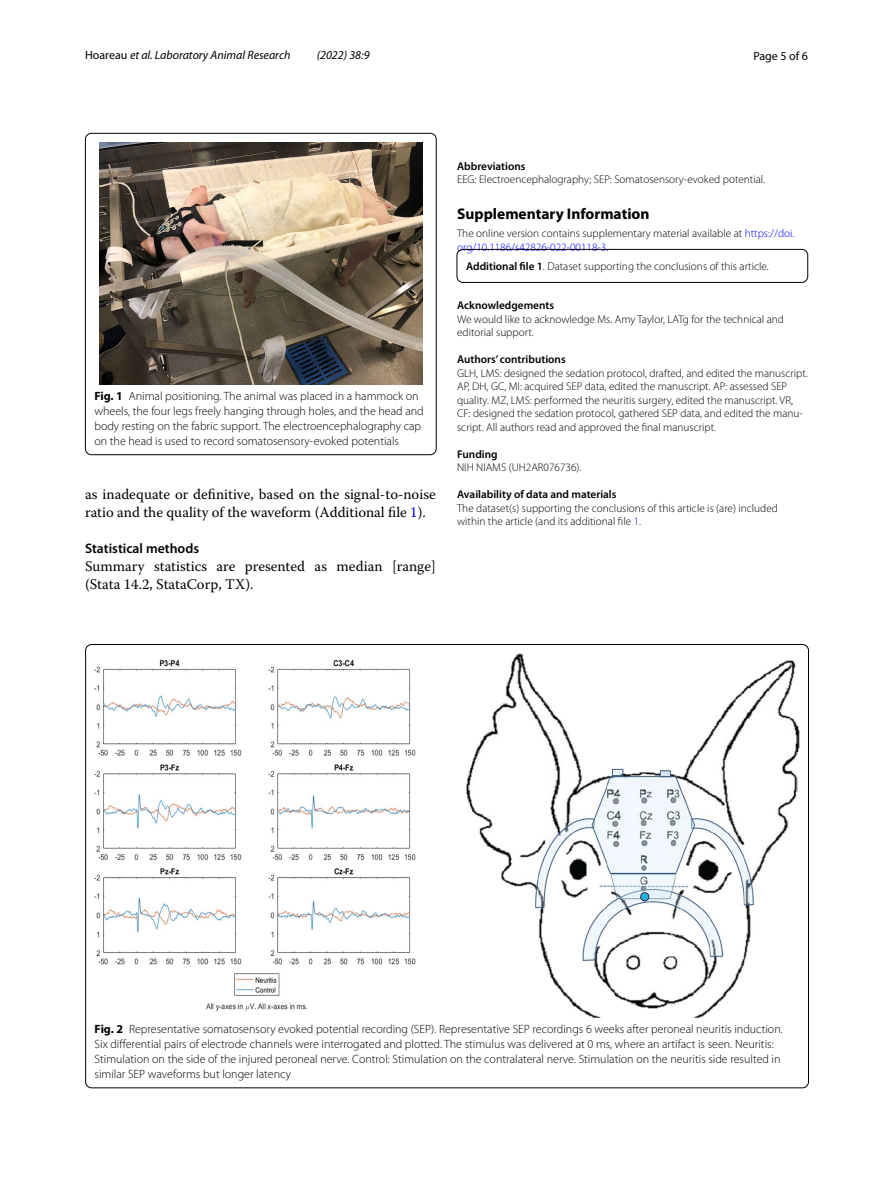
<style>
.page{position:relative;width:893px;height:1187px;background:#fff}
.page>*{position:absolute;margin:0;border:0;box-sizing:border-box;transform-origin:0 0}
.t1{font:700 15.45px "Myriad Pro";color:#000}
.t2{font:14.7px/18px "Warnock Pro";color:#000}
.t3{font:600 13.8px "Myriad Pro";color:#000}
.t4{font:300 12px/15px "Myriad Pro";color:#000}
.t5{font:italic 12px "Myriad Pro";color:#000}
.t6{font:12px "Myriad Pro";color:#000}
.t7{font:300 11.25px/13.5px "Myriad Pro";color:#000}
.t8{font:600 11.25px "Myriad Pro";color:#000}
.s1{font-style:normal}
.s2{font-weight:700}
.s3{color:#00f}
.s4{font-weight:600}
</style>
<div class="page">
<div style="left:457px;top:249px;width:351px;height:33px;border:1px solid #000;border-radius:6px"></div>
<img style="left:99px;top:142px;width:323px;height:243px">
<div style="left:85px;top:133px;width:351px;height:322px;border:1px solid #000;border-radius:6px"></div>
<img style="left:94px;top:653px;width:706px;height:364px">
<p class="t5" style="left:85px;top:48px;width:207px"><span class="s1">Hoareau</span> et al. Laboratory Animal Research</p>
<p class="t5" style="left:317px;top:48px;width:54px">(2022) 38:9</p>
<p class="t6" style="left:753px;top:48px;width:56px">Page 5 of 6</p>
<p class="t4" style="left:94px;top:388px;width:331px"><span class="s2">Fig. 1</span> Animal positioning. The animal was placed in a hammock on wheels, the four legs freely hanging through holes, and the head and body resting on the fabric support. The electroencephalography cap on the head is used to record somatosensory-evoked potentials</p>
<h2 class="t2" style="left:85px;top:485px;width:352px">as inadequate or definitive, based on the signal-to-noise ratio and the quality of the waveform (Additional file <span class="s3">1</span>).</h2>
<p class="t3" style="left:85px;top:540px;width:116px">Statistical methods</p>
<h2 class="t2" style="left:85px;top:557px;width:352px">Summary statistics are presented as median [range] (Stata 14.2, StataCorp, TX).</h2>
<p class="t8" style="left:457px;top:159px;width:70px">Abbreviations</p>
<p class="t7" style="left:457px;top:173px;width:309px">EEG: Electroencephalography; SEP: Somatosensory-evoked potential.</p>
<h1 class="t1" style="left:457px;top:204px;width:194px">Supplementary Information</h1>
<p class="t7" style="left:457px;top:227px;width:339px">The online version contains supplementary material available at <span class="s3">https://doi. org/10.1186/s42826-022-00118-3</span>.</p>
<p class="t7" style="left:466px;top:260px;width:304px"><span class="s4">Additional file 1</span>. Dataset supporting the conclusions of this article.</p>
<p class="t8" style="left:457px;top:298px;width:98px">Acknowledgements</p>
<p class="t7" style="left:457px;top:312px;width:328px">We would like to acknowledge Ms. Amy Taylor, LATg for the technical and editorial support.</p>
<p class="t8" style="left:457px;top:352px;width:110px">Authors’ contributions</p>
<p class="t7" style="left:457px;top:366px;width:352px">GLH, LMS: designed the sedation protocol, drafted, and edited the manuscript.<br>AP, DH, GC, MI: acquired SEP data, edited the manuscript. AP: assessed SEP quality. MZ, LMS: performed the neuritis surgery, edited the manuscript. VR, CF: designed the sedation protocol, gathered SEP data, and edited the manu&shy;script. All authors read and approved the final manuscript.</p>
<p class="t8" style="left:457px;top:447px;width:42px">Funding</p>
<p class="t7" style="left:457px;top:461px;width:126px">NIH NIAMS (UH2AR076736).</p>
<p class="t8" style="left:457px;top:487px;width:161px">Availability of data and materials</p>
<p class="t7" style="left:457px;top:501px;width:322px">The dataset(s) supporting the conclusions of this article is (are) included within the article (and its additional file <span class="s3">1</span>.</p>
<p class="t4" style="left:95px;top:1021px;width:690px"><span class="s2">Fig. 2</span> Representative somatosensory evoked potential recording (SEP). Representative SEP recordings 6 weeks after peroneal neuritis induction.<br>Six differential pairs of electrode channels were interrogated and plotted. The stimulus was delivered at 0 ms, where an artifact is seen. Neuritis:<br>Stimulation on the side of the injured peroneal nerve. Control: Stimulation on the contralateral nerve. Stimulation on the neuritis side resulted in similar SEP waveforms but longer latency</p>
</div>
